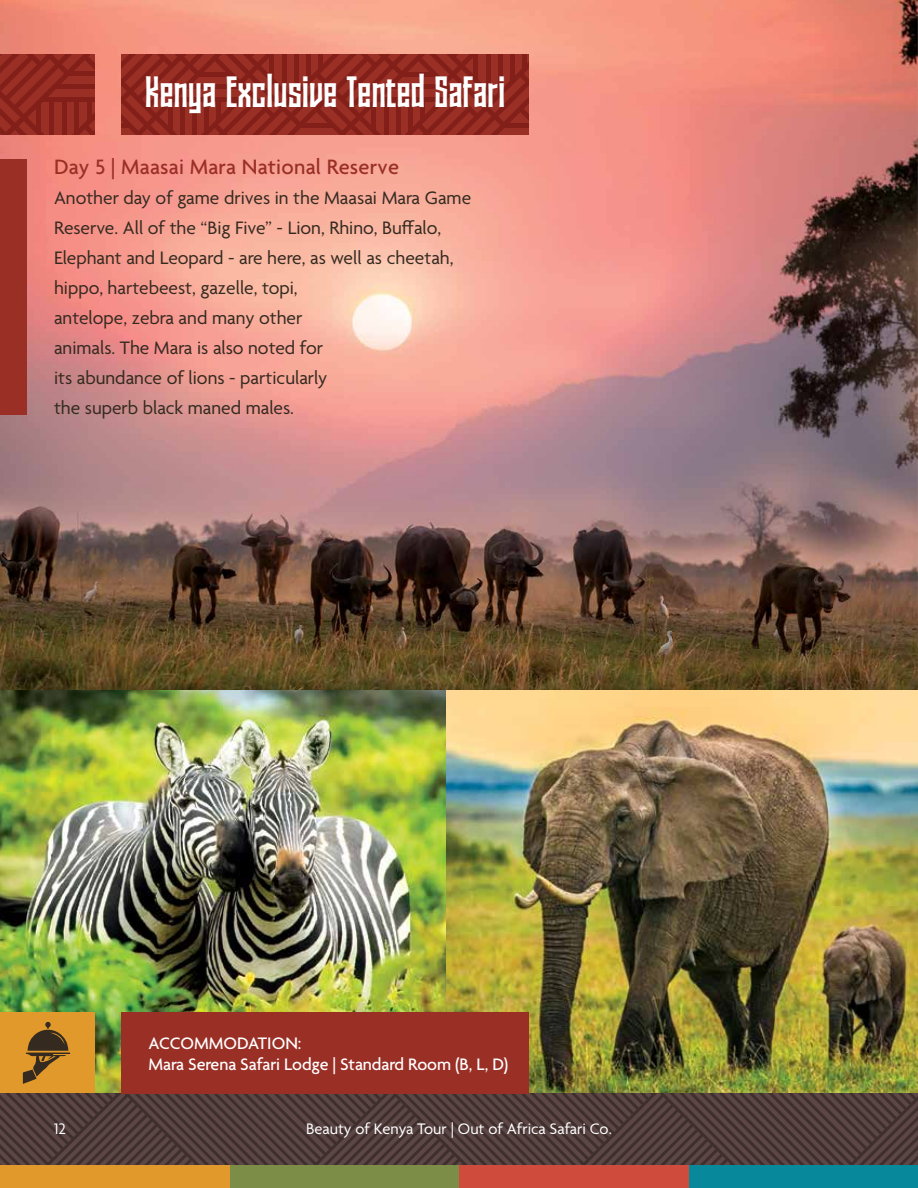
<style>
.page{position:relative;width:918px;height:1188px;background:#fff}
.page>*{position:absolute;margin:0;border:0;box-sizing:border-box;transform-origin:0 0}
.t1{font:43.5px "MAKALOCLEAN";letter-spacing:.01em;color:#fff}
.t2{font:500 22.5px "Agenda";letter-spacing:.01em;color:#9a2f26}
.t3{font:19.5px/30px "Agenda";color:#342a20}
.t4{font:500 18px/21px "Agenda";letter-spacing:-.005em;color:#fff}
.t5{font:16.5px "Agenda";color:#fff}
</style>
<div class="page">
<img style="left:0;top:0;width:918px;height:1094px">
<svg style="left:0;top:1094px;width:918px;height:71px;fill:#554140"></svg>
<div style="left:230px;top:1165px;width:229px;height:23px;background:#7b8d46"></div>
<div style="left:459px;top:1165px;width:230px;height:23px;background:#cf4b3c"></div>
<div style="left:689px;top:1165px;width:229px;height:23px;background:#07899b"></div>
<div style="left:0;top:1165px;width:230px;height:23px;background:#e1992b"></div>
<div style="left:122px;top:1012px;width:407px;height:82px;background:#9a2f26"></div>
<div style="left:0;top:54px;width:94px;height:81px;background:linear-gradient(to right,#8f2820,#8e271f)"></div>
<hr style="left:917px;top:54px;width:1px;height:81px;background:#bfbfbf">
<div style="left:122px;top:54px;width:407px;height:81px;background:linear-gradient(to right,#8e271f,#8e271f)"></div>
<div style="left:0;top:1012px;width:94px;height:81px;background:#e1992b"></div>
<svg style="left:23px;top:1022px;width:47px;height:62px"></svg>
<div style="left:0;top:160px;width:26px;height:255px;background:#9a2f26"></div>
<hr style="left:917px;top:160px;width:1px;height:226px;background:#075b60">
<hr style="left:917px;top:552px;width:1px;height:104px;background:#e1992b">
<h1 class="t1" style="left:145px;top:70px;width:361px">Kenya Exclusive Tented Safari</h1>
<p class="t2" style="left:54px;top:154px;width:347px">Day 5 | Maasai Mara National Reserve</p>
<p class="t3" style="left:54px;top:184px;width:419px">Another day of game drives in the Maasai Mara Game Reserve. All of the “Big Five” - Lion, Rhino, Buffalo, Elephant and Leopard - are here, as well as cheetah, hippo, hartebeest, gazelle, topi,<br>antelope, zebra and many other<br>animals. The Mara is also noted for<br>its abundance of lions - particularly<br>the superb black maned males.</p>
<p class="t4" style="left:149px;top:1034px;width:361px">ACCOMMODATION:<br>Mara Serena Safari Lodge | Standard Room (B, L, D)</p>
<p class="t5" style="left:54px;top:1120px;width:13px">12</p>
<p class="t5" style="left:306px;top:1120px;width:307px">Beauty of Kenya Tour | Out of Africa Safari Co.</p>
</div>
